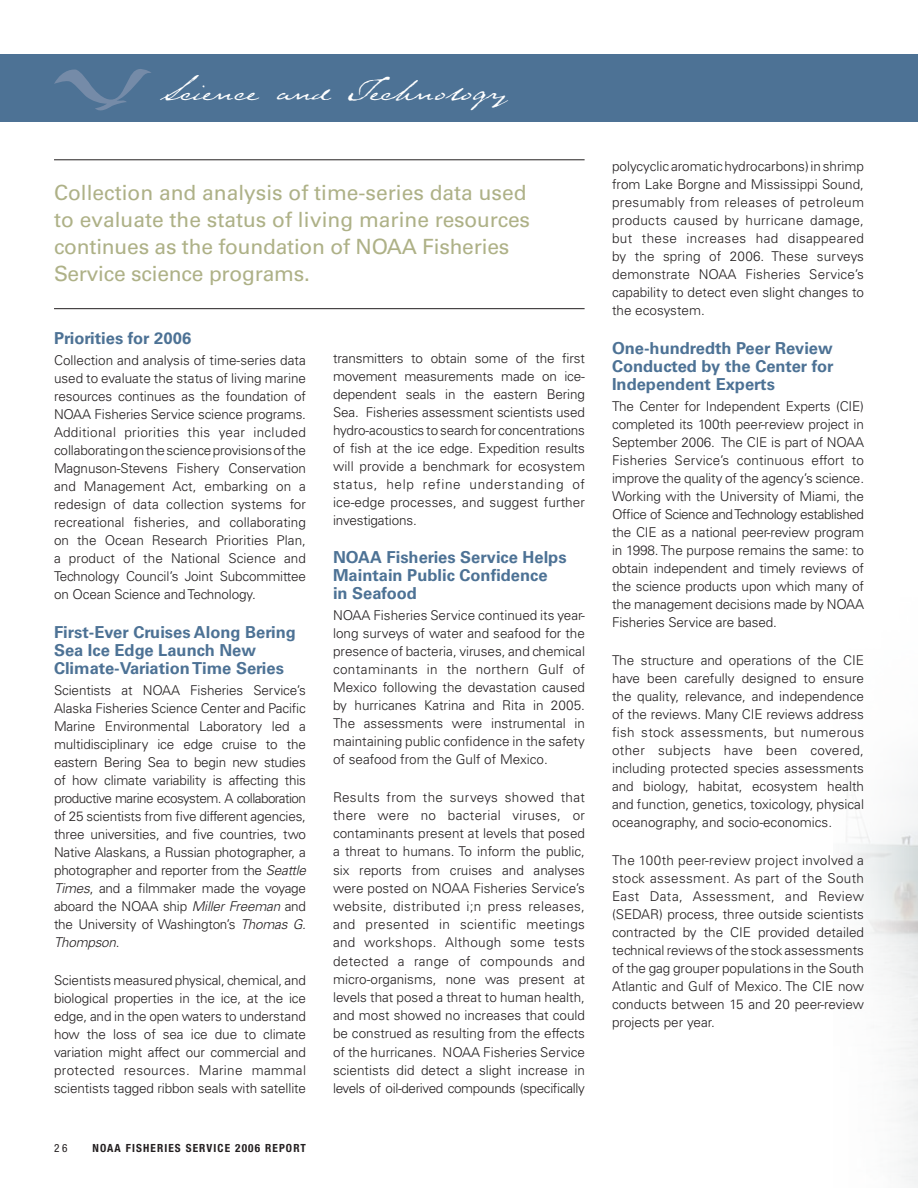
<style>
.page{position:relative;width:918px;height:1188px;background:#fff}
.page>*{position:absolute;margin:0;border:0;box-sizing:border-box;transform-origin:0 0}
.t1{font:37.5px "Texas Hero";letter-spacing:-.015em;color:#fff}
.t2{font:21px/27px "Univers";letter-spacing:-.005em;color:#aeb187}
.t3{font:700 16.5px/18px "Univers";color:#4d7295}
.t4{font:300 13.5px/18px "Univers";letter-spacing:-.01em;color:#231f20;text-align:justify}
.t5{font:700 condensed 11.25px "Helvetica Neue";letter-spacing:.1em;color:#231f20}
.t6{font:condensed 11.25px "Helvetica Neue";color:#231f20}
.s1{font-style:italic}
</style>
<div class="page">
<img style="left:843px;top:784px;width:75px;height:404px">
<div style="left:0;top:54px;width:918px;height:67px;background:#4d7295"></div>
<svg style="left:54px;top:69px;width:97px;height:42px"></svg>
<hr style="left:54px;top:160px;width:531px;height:1px;background:#231f20">
<hr style="left:54px;top:308px;width:531px;height:1px;background:#231f20">
<h1 class="t1" style="left:162px;top:64px;width:347px">Science and Technology</h1>
<h2 class="t2" style="left:54px;top:180px;width:478px">Collection and analysis of time-series data used to evaluate the status of living marine resources continues as the foundation of NOAA Fisheries Service science programs.</h2>
<p class="t3" style="left:54px;top:329px;width:139px">Priorities for 2006</p>
<p class="t4" style="left:54px;top:352px;width:254px">Collection and analysis of time-series data used to evaluate the status of living marine resources continues as the foundation of NOAA Fisheries Service science programs.<br>Additional priorities this year included collaborating on the science provisions of the Magnuson-Stevens Fishery Conservation and Management Act, embarking on a redesign of data collection systems for recreational fisheries, and collaborating on the Ocean Research Priorities Plan, a product of the National Science and Technology Council’s Joint Subcommittee on Ocean Science and Technology.</p>
<p class="t3" style="left:54px;top:623px;width:243px">First-Ever Cruises Along Bering<br>Sea Ice Edge Launch New<br>Climate-Variation Time Series</p>
<p class="t4" style="left:54px;top:681px;width:254px">Scientists at NOAA Fisheries Service’s Alaska Fisheries Science Center and Pacific Marine Environmental Laboratory led a multidisciplinary ice edge cruise to the eastern Bering Sea to begin new studies of how climate variability is affecting this productive marine ecosystem. A collaboration of 25 scientists from five different agencies, three universities, and five countries, two Native Alaskans, a Russian photographer, a photographer and reporter from the <span class="s1">Seattle Times</span>, and a filmmaker made the voyage aboard the NOAA ship <span class="s1">Miller Freeman</span> and the University of Washington’s <span class="s1">Thomas G.<br>Thompson</span>.</p>
<p class="t4" style="left:54px;top:971px;width:254px">Scientists measured physical, chemical, and biological properties in the ice, at the ice edge, and in the open waters to understand how the loss of sea ice due to climate variation might affect our commercial and protected resources. Marine mammal scientists tagged ribbon seals with satellite</p>
<p class="t6" style="left:54px;top:1141px;width:8px">26</p>
<p class="t5" style="left:93px;top:1141px;width:215px">NOAA FISHERIES SERVICE 2006 REPORT</p>
<p class="t4" style="left:333px;top:349px;width:254px">transmitters to obtain some of the first movement measurements made on ice&shy;dependent seals in the eastern Bering Sea. Fisheries assessment scientists used hydro-acoustics to search for concentrations of fish at the ice edge. Expedition results will provide a benchmark for ecosystem status, help refine understanding of ice-edge processes, and suggest further investigations.</p>
<p class="t3" style="left:333px;top:548px;width:235px">NOAA Fisheries Service Helps<br>Maintain Public Confidence<br>in Seafood</p>
<p class="t4" style="left:333px;top:606px;width:254px">NOAA Fisheries Service continued its year&shy;long surveys of water and seafood for the presence of bacteria, viruses, and chemical contaminants in the northern Gulf of Mexico following the devastation caused by hurricanes Katrina and Rita in 2005.<br>The assessments were instrumental in maintaining public confidence in the safety of seafood from the Gulf of Mexico.</p>
<p class="t4" style="left:333px;top:789px;width:254px">Results from the surveys showed that there were no bacterial viruses, or contaminants present at levels that posed a threat to humans. To inform the public, six reports from cruises and analyses were posted on NOAA Fisheries Service’s website, distributed i;n press releases, and presented in scientific meetings and workshops. Although some tests detected a range of compounds and micro-organisms, none was present at levels that posed a threat to human health, and most showed no increases that could be construed as resulting from the effects of the hurricanes. NOAA Fisheries Service scientists did detect a slight increase in levels of oil-derived compounds (specifically</p>
<p class="t4" style="left:612px;top:158px;width:254px">polycyclic aromatic hydrocarbons) in shrimp from Lake Borgne and Mississippi Sound, presumably from releases of petroleum products caused by hurricane damage, but these increases had disappeared by the spring of 2006. These surveys demonstrate NOAA Fisheries Service’s capability to detect even slight changes to the ecosystem.</p>
<p class="t3" style="left:612px;top:339px;width:223px;text-align:justify">One-hundredth Peer Review Conducted by the Center for Independent Experts</p>
<p class="t4" style="left:612px;top:397px;width:254px">The Center for Independent Experts (CIE) completed its 100th peer-review project in September 2006. The CIE is part of NOAA Fisheries Service’s continuous effort to improve the quality of the agency’s science.<br>Working with the University of Miami, the Office of Science and Technology established the CIE as a national peer-review program in 1998. The purpose remains the same: to obtain independent and timely reviews of the science products upon which many of the management decisions made by NOAA Fisheries Service are based.</p>
<p class="t4" style="left:612px;top:651px;width:254px">The structure and operations of the CIE have been carefully designed to ensure the quality, relevance, and independence of the reviews. Many CIE reviews address fish stock assessments, but numerous other subjects have been covered, including protected species assessments and biology, habitat, ecosystem health and function, genetics, toxicology, physical oceanography, and socio-economics.</p>
<p class="t4" style="left:612px;top:852px;width:254px">The 100th peer-review project involved a stock assessment. As part of the South East Data, Assessment, and Review (SEDAR) process, three outside scientists contracted by the CIE provided detailed technical reviews of the stock assessments of the gag grouper populations in the South Atlantic and Gulf of Mexico. The CIE now conducts between 15 and 20 peer-review projects per year.</p>
</div>
